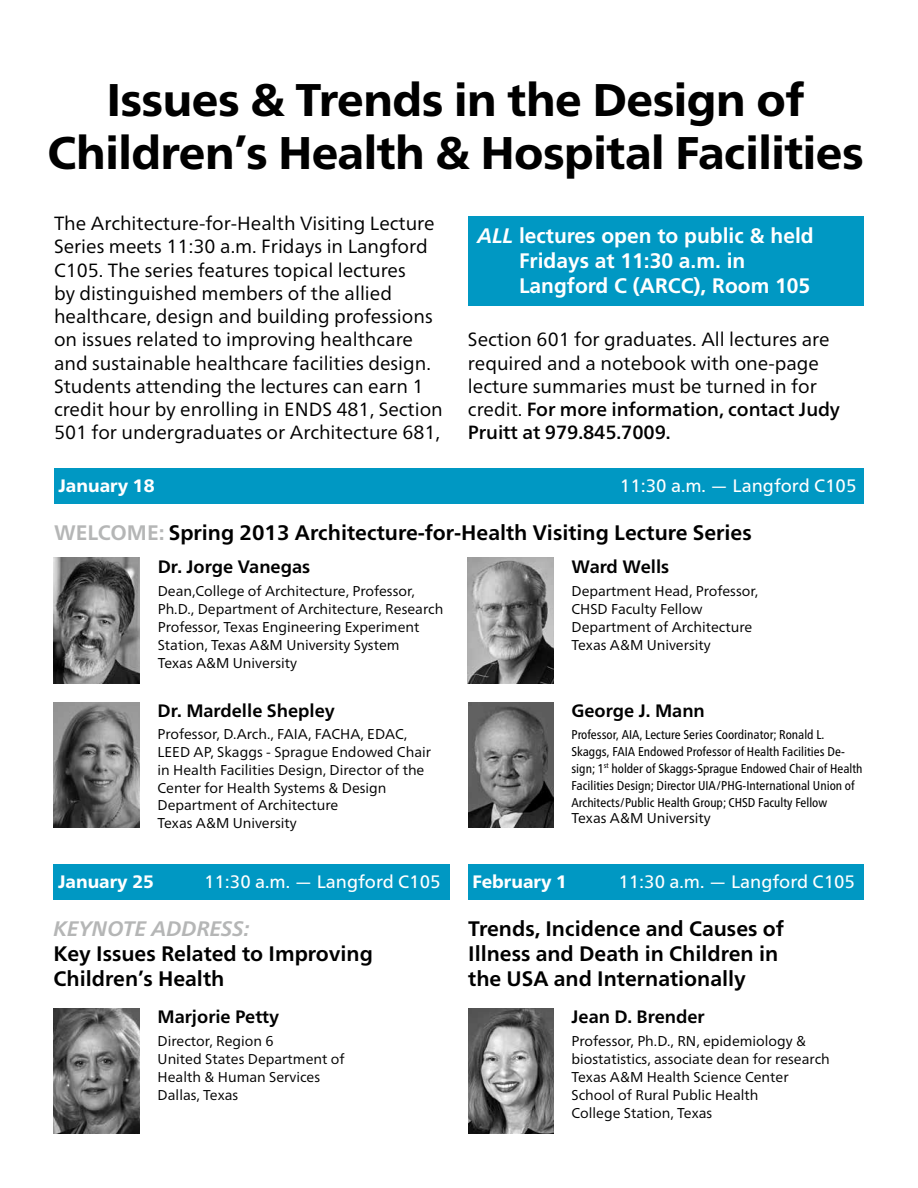
<style>
.page{position:relative;width:918px;height:1188px;background:#fff}
.page>*{position:absolute;margin:0;border:0;box-sizing:border-box;transform-origin:0 0}
.t1{font:800 45.75px/52.5px "Frutiger Neue LT Pro";letter-spacing:-.01em;color:#000;text-align:center}
.t2{font:700 21px/25.2px "Frutiger Neue LT Pro";color:#000}
.t3{font:700 21px/25.2px "Frutiger LT Std";color:#fff}
.t4{font:italic 700 21px "Frutiger Neue LT Pro";color:#b5b6b6}
.t5{font:19.2px/23.2px "Frutiger Neue LT Pro";color:#000}
.t6{font:700 18px "Frutiger Neue LT Pro";color:#000}
.t7{font:18px "Frutiger Neue LT Pro";color:#fff}
.t8{font:800 18px "Frutiger Neue LT Pro";color:#fff}
.t9{font:14.25px/18px "Frutiger Neue LT Pro";color:#000}
.t10{font:condensed 12.75px/17px "Frutiger Neue LT Pro";color:#000}
.s1{font-style:italic}
.s2{font-weight:500}
.s3{color:#b5b6b6}
</style>
<div class="page">
<div style="left:54px;top:468px;width:810px;height:36px;background:#0098c3"></div>
<div style="left:468px;top:864px;width:396px;height:36px;background:#0098c3"></div>
<div style="left:54px;top:864px;width:396px;height:36px;background:#0098c3"></div>
<img style="left:468px;top:702px;width:86px;height:126px">
<img style="left:468px;top:1008px;width:86px;height:126px">
<img style="left:54px;top:1008px;width:86px;height:126px">
<img style="left:53px;top:558px;width:86px;height:126px">
<img style="left:468px;top:558px;width:86px;height:126px">
<img style="left:54px;top:702px;width:85px;height:126px">
<div style="left:468px;top:216px;width:396px;height:90px;background:#0098c3"></div>
<h1 class="t1" style="left:48px;top:74px;width:818px">Issues &amp; Trends in the Design of<br>Children’s Health &amp; Hospital Facilities</h1>
<p class="t5" style="left:54px;top:212px;width:390px">The Architecture-for-Health Visiting Lecture Series meets 11:30 a.m. Fridays in Langford C105. The series features topical lectures<br>by distinguished members of the allied healthcare, design and building professions on issues related to improving healthcare and sustainable healthcare facilities design.<br>Students attending the lectures can earn 1 credit hour by enrolling in ENDS 481, Section 501 for undergraduates or Architecture 681,</p>
<h2 class="t3" style="left:519px;top:223px;width:296px;text-indent:-42px"><span class="s1">ALL</span> lectures open to public &amp; held<br>Fridays at 11:30 a.m. in<br>Langford C (ARCC), Room 105</h2>
<h3 class="t5" style="left:468px;top:328px;width:374px">Section 601 for graduates. All lectures are required and a notebook with one-page lecture summaries must be turned in for credit. <span class="s2">For more information, contact Judy Pruitt at 979.845.7009.</span></h3>
<p class="t8" style="left:58px;top:475px;width:98px">January 18</p>
<p class="t7" style="left:620px;top:475px;width:238px">11:30 a.m. — Langford C105</p>
<h2 class="t2" style="left:54px;top:520px;width:699px"><span class="s3">Welcome:</span> Spring 2013 Architecture-for-Health Visiting Lecture Series</h2>
<p class="t6" style="left:158px;top:556px;width:154px">Dr. Jorge Vanegas</p>
<p class="t9" style="left:158px;top:582px;width:287px">Dean,College of Architecture, Professor, Ph.D., Department of Architecture, Research Professor, Texas Engineering Experiment Station, Texas A&amp;M University System<br>Texas A&amp;M University</p>
<p class="t6" style="left:158px;top:700px;width:179px">Dr. Mardelle Shepley</p>
<p class="t9" style="left:158px;top:726px;width:275px">Professor, D.Arch., FAIA, FACHA, EDAC, LEED AP, Skaggs - Sprague Endowed Chair in Health Facilities Design, Director of the Center for Health Systems &amp; Design Department of Architecture<br>Texas A&amp;M University</p>
<p class="t8" style="left:58px;top:871px;width:98px">January 25</p>
<p class="t7" style="left:204px;top:871px;width:238px">11:30 a.m. — Langford C105</p>
<h2 class="t4" style="left:54px;top:916px;width:197px">KEYNOTE ADDRESS:</h2>
<h2 class="t2" style="left:54px;top:941px;width:321px">Key Issues Related to Improving<br>Children’s Health</h2>
<p class="t6" style="left:158px;top:1006px;width:123px">M arjorie Petty</p>
<p class="t9" style="left:158px;top:1032px;width:189px">Director, Region 6<br>United States Department of<br>Health &amp; Human Services<br>Dallas, Texas</p>
<p class="t6" style="left:572px;top:556px;width:99px">Ward Wells</p>
<p class="t9" style="left:572px;top:582px;width:188px">Department Head, Professor,<br>CHSD Faculty Fellow<br>Department of Architecture<br>Texas A&amp;M University</p>
<p class="t6" style="left:572px;top:700px;width:135px">George J. Mann</p>
<p class="t10" style="left:572px;top:726px;width:293px">Professor, AIA, Lecture Series Coordinator; Ronald L.<br>Skaggs, FAIA Endowed Professor of Health Facilities De&shy;sign; 1<sup>st</sup> holder of Skaggs-Sprague Endowed Chair of Health Facilities Design; Director UIA/PHG-International Union of Architects/Public Health Group; CHSD Faculty Fellow</p>
<p class="t9" style="left:572px;top:809px;width:141px">Texas A&amp;M University</p>
<p class="t8" style="left:472px;top:871px;width:96px">February 1</p>
<p class="t7" style="left:618px;top:871px;width:238px">11:30 a.m. — Langford C105</p>
<h2 class="t2" style="left:468px;top:916px;width:317px">Trends, Incidence and Causes of<br>Illness and Death in Children in the USA and Internationally</h2>
<p class="t6" style="left:572px;top:1006px;width:135px">Jean D. Brender</p>
<p class="t9" style="left:572px;top:1032px;width:260px">Professor, Ph.D., RN, epidemiology &amp; biostatistics, associate dean for research Texas A&amp;M Health Science Center School of Rural Public Health<br>College Station, Texas</p>
</div>
